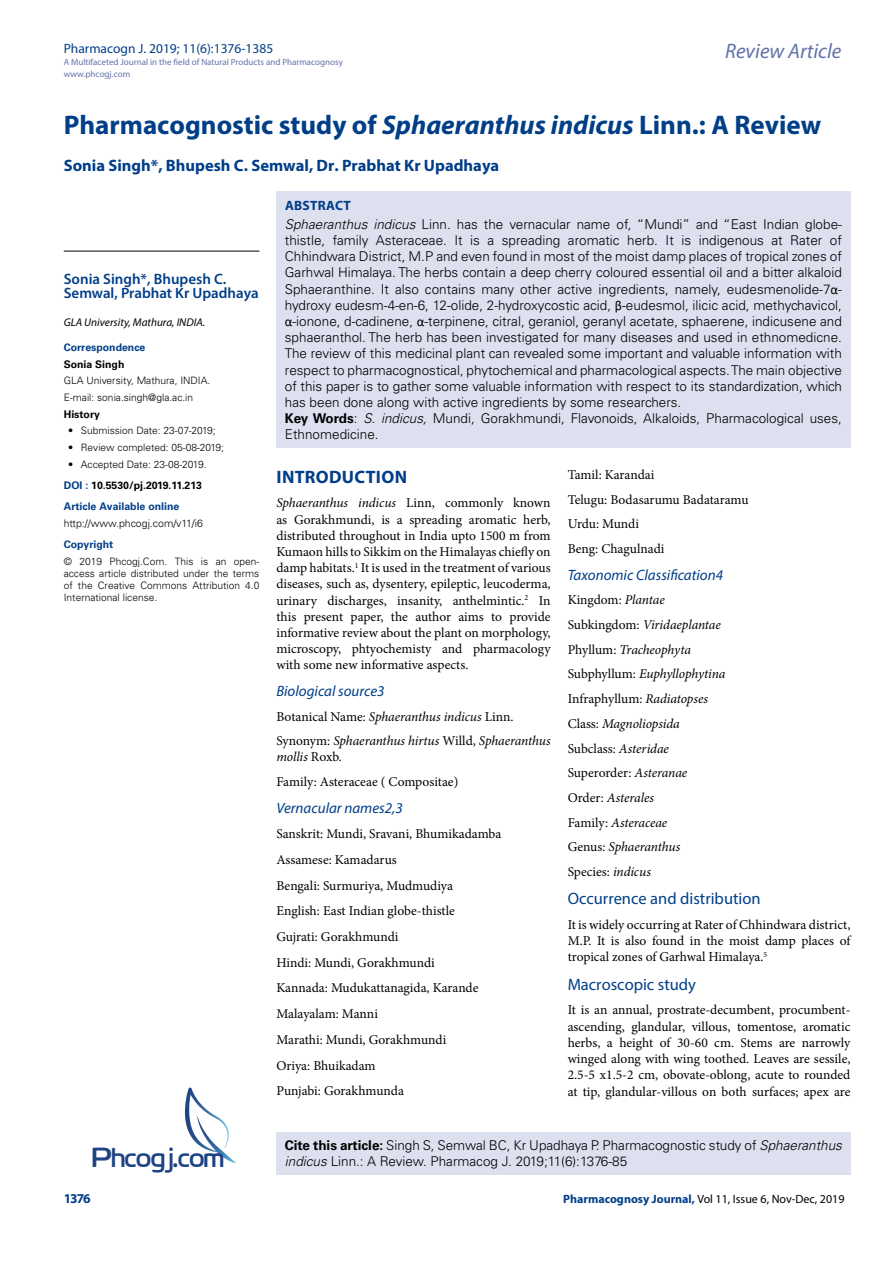
<style>
.page{position:relative;width:893px;height:1263px;background:#fff}
.page>*{position:absolute;margin:0;border:0;box-sizing:border-box;transform-origin:0 0}
.t1{font:27.6px "Cloud World";color:#1e4384}
.t2{font:700 27px "Myriad Pro";color:#003e88}
.t3{font:italic 21px "Myriad Pro";color:#6273aa}
.t4{font:700 18px "Myriad Pro";letter-spacing:.015em;color:#003e88}
.t5{font:700 16.5px "Myriad Pro";color:#003e88}
.t6{font:16.5px "Myriad Pro";color:#003e88}
.t7{font:italic 15px "Myriad Pro";color:#003e88}
.t8{font:600 15px/14.4px "Myriad Pro";color:#003e88}
.t9{font:13.5px/16.2px "Minion Pro";color:#000;text-align:justify}
.t10{font:300 13.5px/16.2px "Univers LT Std";color:#000}
.t11{font:italic 13.5px/24.8px "Minion Pro";letter-spacing:-.01em;color:#000}
.t12{font:13.5px "Myriad Pro";color:#003f89}
.t13{font:700 13.5px "Myriad Pro";letter-spacing:.02em;color:#003e88}
.t14{font:12px "Myriad Pro";color:#000}
.t15{font:italic 11.25px "Myriad Pro";color:#000}
.t16{font:700 10.5px/21.1px "Univers LT Std";color:#003e88}
.t17{font:300 10.5px "Univers LT Std";color:#000}
.t18{font:700 10.5px "Univers LT Std";color:#000}
.t19{font:300 10.2px/12.3px "Univers LT Std";color:#000}
.t20{font:9px/12px "Myriad Pro";color:#6273aa}
.s1{font-style:italic}
.s2{color:#000}
.s3{font-family:"Calibri";font-weight:400}
.s4{font-weight:700}
.s5{font-style:normal}
.s6{font-weight:700;color:#003e88}
</style>
<div class="page">
<div style="left:276px;top:1132px;width:574px;height:43px;background:#dde0ef"></div>
<svg style="left:185px;top:1087px;width:51px;height:76px"></svg>
<div style="left:276px;top:192px;width:574px;height:256px;background:#dde0ef"></div>
<hr style="left:64px;top:251px;width:195px;height:1px;background:#000">
<p class="t12" style="left:64px;top:40px;width:211px">Pharmacogn J. 2019; 11(6):1376-1385</p>
<p class="t20" style="left:64px;top:55px;width:281px">A Multifaceted Journal in the field of Natural Products and Pharmacognosy www.phcogj.com</p>
<h3 class="t3" style="left:725px;top:38px;width:118px">Review Article</h3>
<h2 class="t2" style="left:64px;top:107px;width:759px">Pharmacognostic study of <span class="s1">Sphaeranthus indicus</span> Linn.: A Review</h2>
<p class="t5" style="left:64px;top:154px;width:437px">Sonia Singh*, Bhupesh C. Semwal, Dr. Prabhat Kr Upadhaya</p>
<p class="t8" style="left:64px;top:271px;width:196px">Sonia Singh*, Bhupesh C.<br>Semwal, Prabhat Kr Upadhaya</p>
<p class="t15" style="left:64px;top:315px;width:143px">GLA University, Mathura, INDIA.</p>
<p class="t16" style="left:64px;top:336px;width:83px">Correspondence</p>
<p class="t18" style="left:64px;top:358px;width:62px">Sonia Singh</p>
<p class="t19" style="left:64px;top:372px;width:148px;line-height:16.8px">GLA University, Mathura, INDIA.<br>E-mail: sonia.singh@gla.ac.in</p>
<p class="t18" style="left:64px;top:408px;width:38px">History</p>
<p class="t19" style="left:68px;top:425px;width:149px">• Submission Date: 23-07-2019;</p>
<p class="t19" style="left:68px;top:441px;width:158px">• Review completed: 05-08-2019;</p>
<p class="t19" style="left:68px;top:458px;width:140px">• Accepted Date: 23-08-2019.</p>
<p class="t16" style="left:64px;top:475px;width:140px">DOI : <span class="s2">10.5530/pj.2019.11.213<br></span>Article Available online</p>
<p class="t17" style="left:64px;top:517px;width:141px">http://www.phcogj.com/v11/i6</p>
<p class="t16" style="left:64px;top:534px;width:51px">Copyright</p>
<p class="t19" style="left:64px;top:555px;width:197px;text-align:justify">© 2019 Phcogj.Com. This is an open&shy;access article distributed under the terms of the Creative Commons Attribution 4.0<br>International license.</p>
<p class="t13" style="left:285px;top:197px;width:67px">ABSTRACT</p>
<p class="t10" style="left:285px;top:216px;width:559px"><span class="s1">Sphaeranthus indicus</span> Linn. has the vernacular name of, “Mundi” and “East Indian globe&shy;thistle, family Asteraceae. It is a spreading aromatic herb. It is indigenous at Rater of Chhindwara District, M.P and even found in most of the moist damp places of tropical zones of Garhwal Himalaya. The herbs contain a deep cherry coloured essential oil and a bitter alkaloid Sphaeranthine. It also contains many other active ingredients, namely, eudesmenolide-7<span class="s3">α&shy;</span>hydroxy eudesm-4-en-6, 12-olide, 2-hydroxycostic acid, <span class="s3">β</span>-eudesmol, ilicic acid, methychavicol, <span class="s3">α</span>-ionone, d-cadinene, <span class="s3">α</span>-terpinene, citral, geraniol, geranyl acetate, sphaerene, indicusene and sphaeranthol. The herb has been investigated for many diseases and used in ethnomedicne.<br>The review of this medicinal plant can revealed some important and valuable information with respect to pharmacognostical, phytochemical and pharmacological aspects. The main objective of this paper is to gather some valuable information with respect to its standardization, which has been done along with active ingredients by some researchers.<br><span class="s4">Key Words</span>: <span class="s1">S. indicus,</span> Mundi, Gorakhmundi, Flavonoids, Alkaloids, Pharmacological uses, Ethnomedicine.</p>
<h3 class="t4" style="left:277px;top:465px;width:132px">INTRODUCTION</h3>
<p class="t9" style="left:276px;top:495px;width:276px"><span class="s1">Sphaeranthus indicus</span> Linn, commonly known as Gorakhmundi, is a spreading aromatic herb, distributed throughout in India upto 1500 m from Kumaon hills to Sikkim on the Himalayas chiefly on damp habitats.<sup>1</sup> It is used in the treatment of various diseases, such as, dysentery, epileptic, leucoderma, urinary discharges, insanity, anthelmintic.<sup>2</sup> In this present paper, the author aims to provide informative review about the plant on morphology, microscopy, phtyochemisty and pharmacology with some new informative aspects.</p>
<p class="t7" style="left:276px;top:681px;width:110px">Biological source3</p>
<p class="t11" style="left:276px;top:704px;width:276px"><span class="s5">Botanical Name:</span> Sphaeranthus indicus <span class="s5">Linn.<br>Synonym:</span> Sphaeranthus hirtus <span class="s5">Willd,</span> Sphaeranthus</p>
<p class="t9" style="left:276px;top:745px;width:183px;line-height:24.8px"><span class="s1">mollis</span> Roxb.<br>Family: Asteraceae ( Compositae)</p>
<p class="t7" style="left:276px;top:798px;width:128px">Vernacular names2,3</p>
<p class="t9" style="left:276px;top:821px;width:227px;line-height:25.7px;text-align:left">Sanskrit: Mundi, Sravani, Bhumikadamba<br>Assamese: Kamadarus<br>Bengali: Surmuriya, Mudmudiya<br>English: East Indian globe-thistle<br>Gujrati: Gorakhmundi<br>Hindi: Mundi, Gorakhmundi<br>Kannada: Mudukattanagida, Karande<br>Malayalam: Manni<br>Marathi: Mundi, Gorakhmundi<br>Oriya: Bhuikadam<br>Punjabi: Gorakhmunda</p>
<p class="t9" style="left:568px;top:462px;width:182px;line-height:24.8px;text-align:left">Tamil: Karandai<br>Telugu: Bodasarumu Badataramu<br>Urdu: Mundi<br>Beng: Chagulnadi</p>
<p class="t7" style="left:568px;top:565px;width:157px">Taxonomic Classification4</p>
<p class="t11" style="left:568px;top:587px;width:159px"><span class="s5">Kingdom:</span> Plantae<br><span class="s5">Subkingdom:</span> Viridaeplantae<br><span class="s5">Phyllum:</span> Tracheophyta<br><span class="s5">Subphyllum:</span> Euphyllophytina<br><span class="s5">Infraphyllum:</span> Radiatopses<br><span class="s5">Class:</span> Magnoliopsida<br><span class="s5">Subclass:</span> Asteridae<br><span class="s5">Superorder:</span> Asteranae<br><span class="s5">Order:</span> Asterales<br><span class="s5">Family:</span> Asteraceae<br><span class="s5">Genus:</span> Sphaeranthus<br><span class="s5">Species:</span> indicus</p>
<p class="t6" style="left:568px;top:889px;width:194px">Occurrence and distribution</p>
<p class="t9" style="left:568px;top:917px;width:284px">It is widely occurring at Rater of Chhindwara district, M.P. It is also found in the moist damp places of tropical zones of Garhwal Himalaya.<sup>5</sup></p>
<p class="t6" style="left:568px;top:974px;width:130px">Macroscopic study</p>
<p class="t9" style="left:568px;top:1002px;width:284px">It is an annual, prostrate-decumbent, procumbent&shy;ascending, glandular, villous, tomentose, aromatic herbs, a height of 30-60 cm. Stems are narrowly winged along with wing toothed. Leaves are sessile, 2.5-5 x1.5-2 cm, obovate-oblong, acute to rounded at tip, glandular-villous on both surfaces; apex are</p>
<p class="t10" style="left:285px;top:1137px;width:559px"><span class="s4">Cite this article:</span> Singh S, Semwal BC, Kr Upadhaya P. Pharmacognostic study of <span class="s1">Sphaeranthus</span></p>
<h1 class="t1" style="left:92px;top:1136px;width:134px">Phcogj.com</h1>
<p class="t10" style="left:285px;top:1153px;width:344px"><span class="s1">indicus</span> Linn.: A Review. Pharmacog J. 2019;11(6):1376-85</p>
<p class="t13" style="left:64px;top:1190px;width:29px">1376</p>
<p class="t14" style="left:563px;top:1191px;width:283px"><span class="s6">Pharmacognosy Journal,</span> Vol 11, Issue 6, Nov-Dec, 2019</p>
</div>
